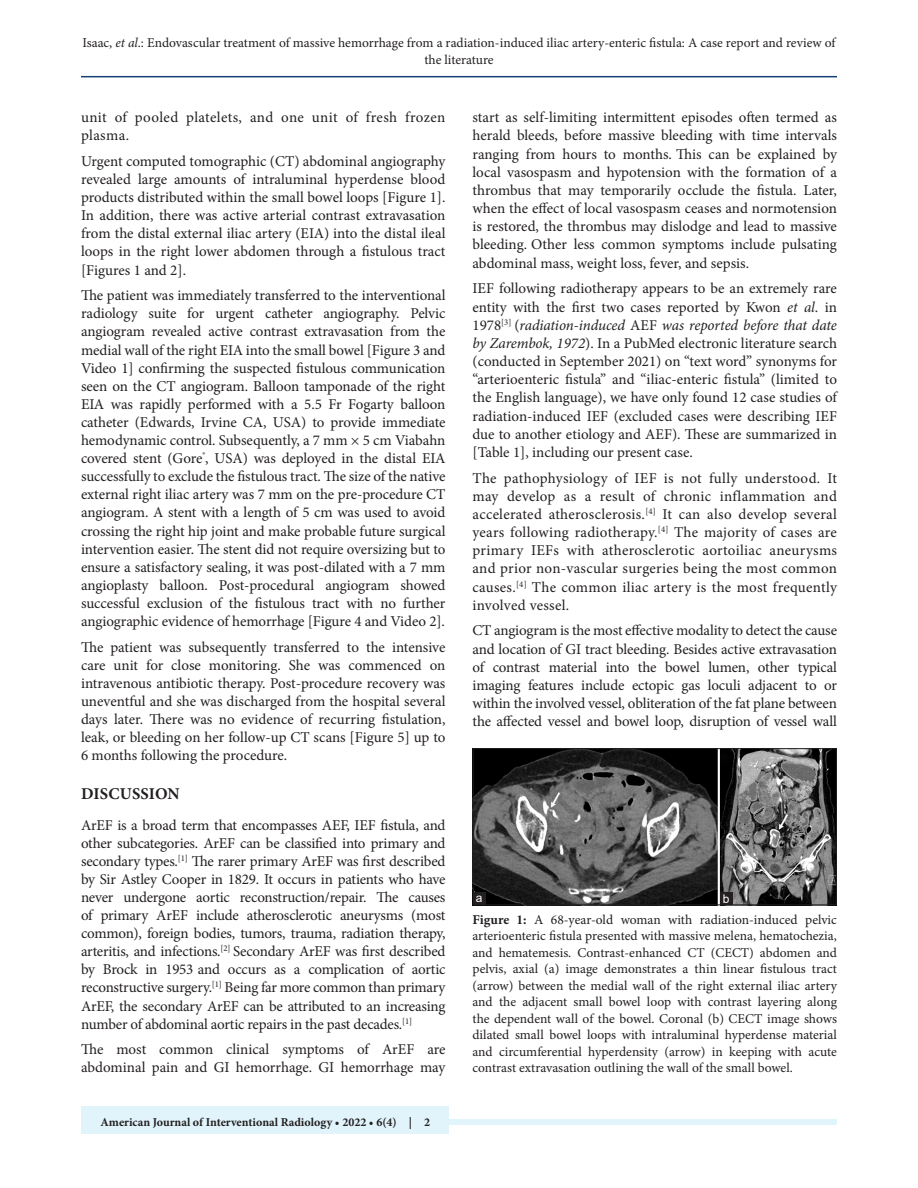
<style>
.page{position:relative;width:918px;height:1188px;background:#fff}
.page>*{position:absolute;margin:0;border:0;box-sizing:border-box;transform-origin:0 0}
.t1{font:700 16.5px "Minion Pro";letter-spacing:.01em;color:#231f20}
.TX{font:15px/18.1px "Minion Pro";letter-spacing:-.005em;color:#231f20;text-align:justify}
.TX-2{font:15px/18.1px "Minion Pro";letter-spacing:.02em;color:#231f20}
.FGC{font:13.5px/16.5px "Minion Pro";color:#231f20;text-align:center}
.JF{font:700 12px "Minion Pro";color:#231f20}
.LABEL{font:12px "Arial";color:#fff}
.s1{font-style:italic}
.s2{font-weight:700}
</style>
<div class="page">
<hr style="left:81px;top:76px;width:756px;height:1px;background:#164077">
<div style="left:81px;top:1119px;width:756px;height:6px;background:#e1f4fc"></div>
<div style="left:81px;top:1106px;width:367px;height:28px;background:#e1f4fc"></div>
<img style="left:475px;top:750px;width:360px;height:153px">
<div style="left:473px;top:748px;width:364px;height:157px;border:1px solid #231f20"></div>
<div style="left:720px;top:892px;width:13px;height:13px;background:#231f20"></div>
<div style="left:473px;top:892px;width:13px;height:13px;background:#231f20"></div>
<p class="FGC" style="left:82px;top:35px;width:755px">Isaac, <span class="s1">et al</span>.: Endovascular treatment of massive hemorrhage from a radiation-induced iliac artery-enteric fistula: A case report and review of the literature</p>
<p class="TX-2" style="left:81px;top:108px;width:366px">unit of pooled platelets, and one unit of fresh frozen plasma.</p>
<p class="TX" style="left:81px;top:152px;width:366px">Urgent computed tomographic (CT) abdominal angiography revealed large amounts of intraluminal hyperdense blood products distributed within the small bowel loops [Figure 1].<br>In addition, there was active arterial contrast extravasation from the distal external iliac artery (EIA) into the distal ileal loops in the right lower abdomen through a fistulous tract [Figures 1 and 2].</p>
<p class="TX" style="left:81px;top:286px;width:366px">The patient was immediately transferred to the interventional radiology suite for urgent catheter angiography. Pelvic angiogram revealed active contrast extravasation from the medial wall of the right EIA into the small bowel [Figure 3 and Video 1] confirming the suspected fistulous communication seen on the CT angiogram. Balloon tamponade of the right EIA was rapidly performed with a 5.5 Fr Fogarty balloon catheter (Edwards, Irvine CA, USA) to provide immediate hemodynamic control. Subsequently, a 7 mm × 5 cm Viabahn covered stent (Gore<sup>®</sup>, USA) was deployed in the distal EIA successfully to exclude the fistulous tract. The size of the native external right iliac artery was 7 mm on the pre-procedure CT angiogram. A stent with a length of 5 cm was used to avoid crossing the right hip joint and make probable future surgical intervention easier. The stent did not require oversizing but to ensure a satisfactory sealing, it was post-dilated with a 7 mm angioplasty balloon. Post-procedural angiogram showed successful exclusion of the fistulous tract with no further angiographic evidence of hemorrhage [Figure 4 and Video 2].</p>
<p class="TX" style="left:81px;top:638px;width:366px">The patient was subsequently transferred to the intensive care unit for close monitoring. She was commenced on intravenous antibiotic therapy. Post-procedure recovery was uneventful and she was discharged from the hospital several days later. There was no evidence of recurring fistulation, leak, or bleeding on her follow-up CT scans [Figure 5] up to 6 months following the procedure.</p>
<h1 class="t1" style="left:81px;top:783px;width:100px">DISCUSSION</h1>
<p class="TX" style="left:81px;top:816px;width:366px">ArEF is a broad term that encompasses AEF, IEF fistula, and other subcategories. ArEF can be classified into primary and secondary types.<sup>[1]</sup> The rarer primary ArEF was first described by Sir Astley Cooper in 1829. It occurs in patients who have never undergone aortic reconstruction/repair. The causes of primary ArEF include atherosclerotic aneurysms (most common), foreign bodies, tumors, trauma, radiation therapy, arteritis, and infections.<sup>[2]</sup> Secondary ArEF was first described by Brock in 1953 and occurs as a complication of aortic reconstructive surgery.<sup>[1]</sup> Being far more common than primary ArEF, the secondary ArEF can be attributed to an increasing number of abdominal aortic repairs in the past decades.<sup>[1]</sup></p>
<p class="TX" style="left:81px;top:1040px;width:366px">The most common clinical symptoms of ArEF are abdominal pain and GI hemorrhage. GI hemorrhage may</p>
<p class="JF" style="left:100px;top:1113px;width:331px">American Journal of Interventional Radiology • 2022 • 6(4) | 2</p>
<p class="TX" style="left:472px;top:108px;width:366px">start as self-limiting intermittent episodes often termed as herald bleeds, before massive bleeding with time intervals ranging from hours to months. This can be explained by local vasospasm and hypotension with the formation of a thrombus that may temporarily occlude the fistula. Later, when the effect of local vasospasm ceases and normotension is restored, the thrombus may dislodge and lead to massive bleeding. Other less common symptoms include pulsating abdominal mass, weight loss, fever, and sepsis.</p>
<p class="TX" style="left:472px;top:280px;width:366px">IEF following radiotherapy appears to be an extremely rare entity with the first two cases reported by Kwon <span class="s1">et al</span>. in 1978<sup>[3]</sup> (<span class="s1">radiation-induced</span> AEF <span class="s1">was reported before that date by Zarembok, 1972</span>). In a PubMed electronic literature search (conducted in September 2021) on “text word” synonyms for “arterioenteric fistula” and “iliac-enteric fistula” (limited to the English language), we have only found 12 case studies of radiation-induced IEF (excluded cases were describing IEF due to another etiology and AEF). These are summarized in [Table 1], including our present case.</p>
<p class="TX" style="left:472px;top:469px;width:366px">The pathophysiology of IEF is not fully understood. It may develop as a result of chronic inflammation and accelerated atherosclerosis.<sup>[4]</sup> It can also develop several years following radiotherapy.<sup>[4]</sup> The majority of cases are primary IEFs with atherosclerotic aortoiliac aneurysms and prior non-vascular surgeries being the most common causes.<sup>[4]</sup> The common iliac artery is the most frequently involved vessel.</p>
<p class="TX" style="left:472px;top:622px;width:366px">CT angiogram is the most effective modality to detect the cause and location of GI tract bleeding. Besides active extravasation of contrast material into the bowel lumen, other typical imaging features include ectopic gas loculi adjacent to or within the involved vessel, obliteration of the fat plane between the affected vessel and bowel loop, disruption of vessel wall</p>
<p class="LABEL" style="left:476px;top:889px;width:8px">a</p>
<p class="LABEL" style="left:723px;top:890px;width:8px">b</p>
<p class="FGC" style="left:472px;top:911px;width:366px;text-align:justify"><span class="s2">Figure 1:</span> A 68-year-old woman with radiation-induced pelvic arterioenteric fistula presented with massive melena, hematochezia, and hematemesis. Contrast-enhanced CT (CECT) abdomen and pelvis, axial (a) image demonstrates a thin linear fistulous tract (arrow) between the medial wall of the right external iliac artery and the adjacent small bowel loop with contrast layering along the dependent wall of the bowel. Coronal (b) CECT image shows dilated small bowel loops with intraluminal hyperdense material and circumferential hyperdensity (arrow) in keeping with acute contrast extravasation outlining the wall of the small bowel.</p>
</div>
